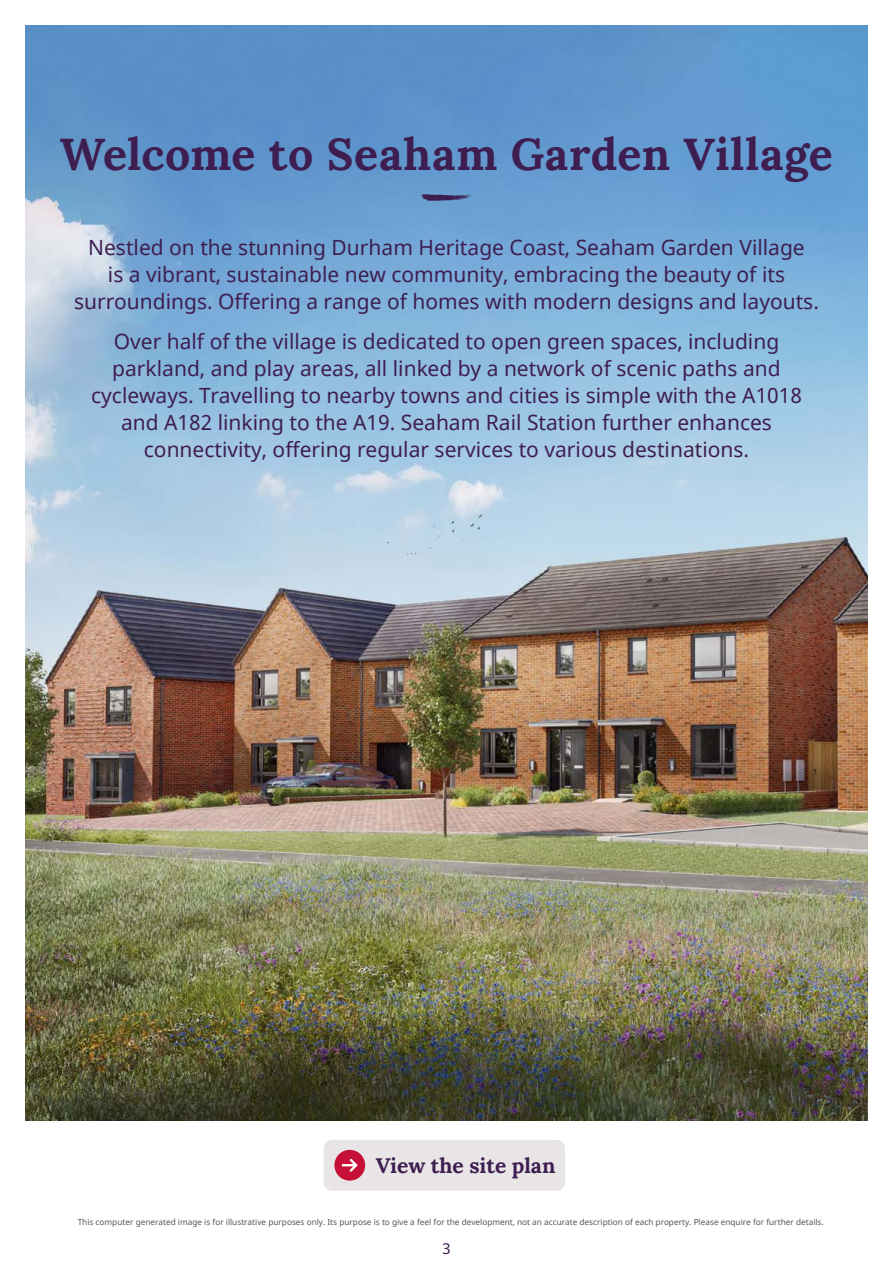
<style>
.page{position:relative;width:893px;height:1263px;background:#fff}
.page>*{position:absolute;margin:0;border:0;box-sizing:border-box;transform-origin:0 0}
.t1{font:700 44.55px "Lora";letter-spacing:.015em;color:#3e1e50}
.t2{font:21px/27px "Noto Sans";color:#3e1e50;text-align:center}
.t3{font:700 21px "Lora";color:#3e1e50}
.t4{font:15px "Noto Sans";color:#3e1e50}
.t5{font:8.25px "Noto Sans";color:#575756}
</style>
<div class="page">
<img style="left:26px;top:26px;width:841px;height:1095px">
<div style="left:324px;top:1140px;width:241px;height:51px;background:#e9e4e6;border-radius:9px"></div>
<div style="left:334px;top:1150px;width:31px;height:30px;background:#c61037;border-radius:50%"></div>
<svg style="left:342px;top:1158px;width:16px;height:14px"></svg>
<svg style="left:421px;top:194px;width:51px;height:7px"></svg>
<h1 class="t1" style="left:60px;top:121px;width:774px">Welcome to Seaham Garden Village</h1>
<p class="t2" style="left:74px;top:235px;width:746px">Nestled on the stunning Durham Heritage Coast, Seaham Garden Village<br>is a vibrant, sustainable new community, embracing the beauty of its surroundings. Offering a range of homes with modern designs and layouts.</p>
<p class="t2" style="left:91px;top:328px;width:712px">Over half of the village is dedicated to open green spaces, including parkland, and play areas, all linked by a network of scenic paths and cycleways. Travelling to nearby towns and cities is simple with the A1018 and A182 linking to the A19. Seaham Rail Station further enhances connectivity, offering regular services to various destinations.</p>
<p class="t3" style="left:376px;top:1150px;width:181px">View the site plan</p>
<p class="t5" style="left:78px;top:1216px;width:747px">This computer generated image is for illustrative purposes only. Its purpose is to give a feel for the development, not an accurate description of each property. Please enquire for further details.</p>
<p class="t4" style="left:442px;top:1238px;width:10px">3</p>
</div>
